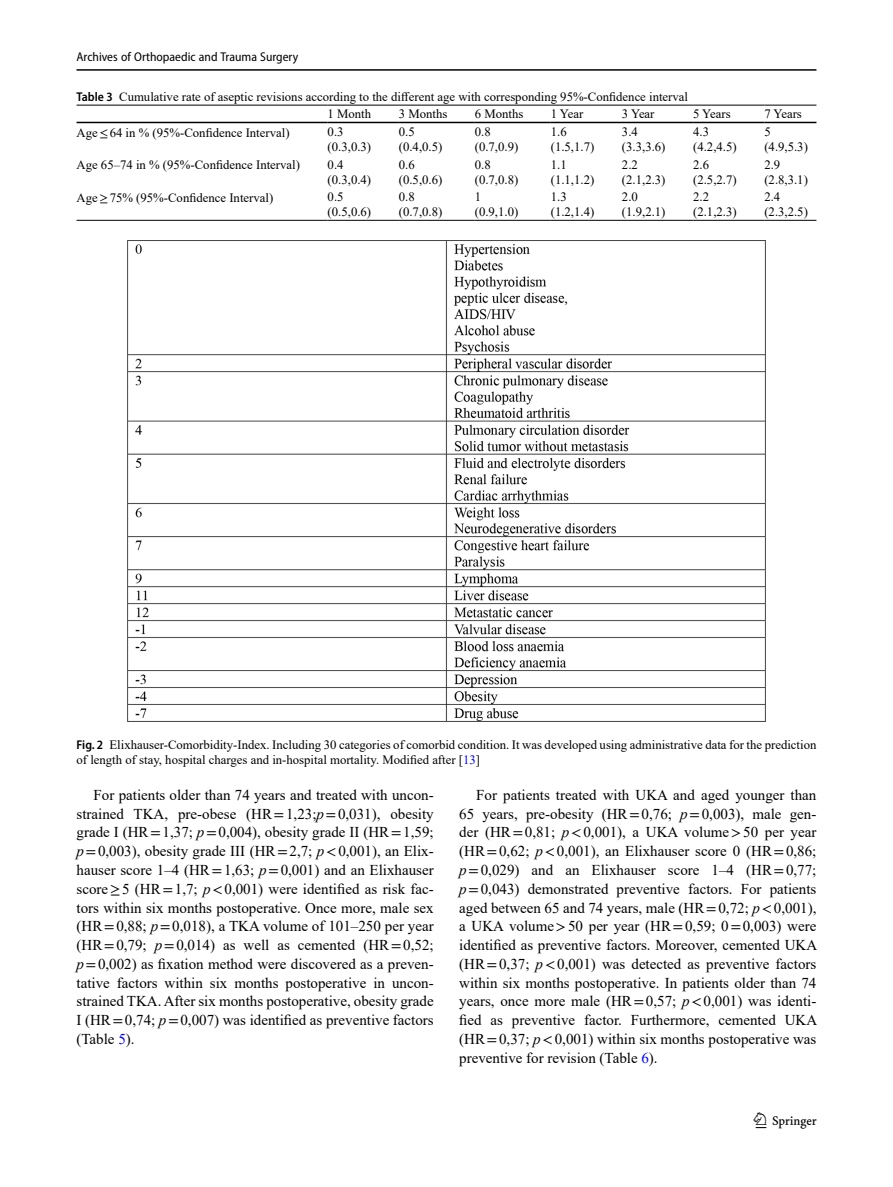
<style>
.page{position:relative;width:893px;height:1187px;background:#fff}
.page>*{position:absolute;margin:0;border:0;box-sizing:border-box;transform-origin:0 0}
.t1{font:22.5px "Springnew";color:#000}
.Body_Text_Indent{font:15px/18.8px "Times New Roman";color:#000;text-align:justify}
.Table_Body{font:12.75px "Times New Roman";color:#000}
.Figure_Caption{font:12.75px/15px "Times New Roman";color:#000}
.Table_Caption{font:12.75px "Times New Roman";color:#000}
.Table_Head{font:12.75px "Times New Roman";color:#000}
.t2{font:semi-condensed 12.75px "Myriad Pro";color:#000}
.s1{font-family:"Myriad Pro";font-weight:600;font-stretch:semi-condensed}
.s2{font-family:"STIX"}
.s3{color:#00f}
.s4{font-style:italic}
</style>
<div class="page">
<hr style="left:77px;top:69px;width:739px;height:2px;background:#000">
<hr style="left:77px;top:122px;width:251px;height:1px;background:#000">
<hr style="left:328px;top:105px;width:71px;height:1px;background:#000">
<hr style="left:328px;top:122px;width:71px;height:1px;background:#000">
<hr style="left:399px;top:105px;width:76px;height:1px;background:#000">
<hr style="left:399px;top:122px;width:76px;height:1px;background:#000">
<hr style="left:475px;top:105px;width:76px;height:1px;background:#000">
<hr style="left:475px;top:122px;width:76px;height:1px;background:#000">
<hr style="left:551px;top:105px;width:71px;height:1px;background:#000">
<hr style="left:551px;top:122px;width:71px;height:1px;background:#000">
<hr style="left:622px;top:105px;width:71px;height:1px;background:#000">
<hr style="left:622px;top:122px;width:71px;height:1px;background:#000">
<hr style="left:693px;top:105px;width:71px;height:1px;background:#000">
<hr style="left:693px;top:122px;width:71px;height:1px;background:#000">
<hr style="left:764px;top:105px;width:52px;height:1px;background:#000">
<hr style="left:764px;top:122px;width:52px;height:1px;background:#000">
<hr style="left:77px;top:220px;width:251px;height:1px;background:#000">
<hr style="left:328px;top:220px;width:71px;height:1px;background:#000">
<hr style="left:399px;top:220px;width:76px;height:1px;background:#000">
<hr style="left:475px;top:220px;width:76px;height:1px;background:#000">
<hr style="left:551px;top:220px;width:71px;height:1px;background:#000">
<hr style="left:622px;top:220px;width:71px;height:1px;background:#000">
<hr style="left:693px;top:220px;width:71px;height:1px;background:#000">
<hr style="left:764px;top:220px;width:52px;height:1px;background:#000">
<hr style="left:77px;top:105px;width:251px;height:1px;background:#000">
<img style="left:127px;top:240px;width:638px;height:481px">
<p class="t2" style="left:77px;top:49px;width:223px">Archives of Orthopaedic and Trauma Surgery</p>
<p class="Table_Caption" style="left:77px;top:88px;width:613px"><span class="s1">Table 3</span> Cumulative rate of aseptic revisions according to the different age with corresponding 95%-Confidence interval</p>
<p class="Table_Head" style="left:328px;top:105px;width:45px">1 Month</p>
<p class="Table_Head" style="left:399px;top:105px;width:50px">3 Months</p>
<p class="Table_Head" style="left:475px;top:105px;width:50px">6 Months</p>
<p class="Table_Head" style="left:551px;top:105px;width:34px">1 Year</p>
<p class="Table_Head" style="left:622px;top:105px;width:34px">3 Year</p>
<p class="Table_Head" style="left:693px;top:105px;width:39px">5 Years</p>
<p class="Table_Head" style="left:764px;top:105px;width:39px">7 Years</p>
<p class="Table_Body" style="left:77px;top:124px;width:215px">Age<span class="s2">≤</span>64 in % (95%-Confidence Interval)</p>
<p class="Table_Body" style="left:328px;top:123px;width:17px">0.3</p>
<p class="Table_Body" style="left:328px;top:138px;width:45px">(0.3,0.3)</p>
<p class="Table_Body" style="left:399px;top:123px;width:17px">0.5</p>
<p class="Table_Body" style="left:399px;top:138px;width:45px">(0.4,0.5)</p>
<p class="Table_Body" style="left:475px;top:123px;width:17px">0.8</p>
<p class="Table_Body" style="left:475px;top:138px;width:45px">(0.7,0.9)</p>
<p class="Table_Body" style="left:551px;top:123px;width:17px">1.6</p>
<p class="Table_Body" style="left:551px;top:138px;width:45px">(1.5,1.7)</p>
<p class="Table_Body" style="left:622px;top:123px;width:17px">3.4</p>
<p class="Table_Body" style="left:622px;top:138px;width:45px">(3.3,3.6)</p>
<p class="Table_Body" style="left:693px;top:123px;width:17px">4.3</p>
<p class="Table_Body" style="left:693px;top:138px;width:45px">(4.2,4.5)</p>
<p class="Table_Body" style="left:764px;top:123px;width:8px">5</p>
<p class="Table_Body" style="left:764px;top:138px;width:45px">(4.9,5.3)</p>
<p class="Table_Body" style="left:77px;top:155px;width:225px">Age 65–74 in % (95%-Confidence Interval)</p>
<p class="Table_Body" style="left:328px;top:155px;width:17px">0.4</p>
<p class="Table_Body" style="left:328px;top:170px;width:45px">(0.3,0.4)</p>
<p class="Table_Body" style="left:77px;top:188px;width:198px">Age<span class="s2">≥</span>75% (95%-Confidence Interval)</p>
<p class="Table_Body" style="left:328px;top:188px;width:17px">0.5</p>
<p class="Table_Body" style="left:328px;top:203px;width:45px">(0.5,0.6)</p>
<p class="Table_Body" style="left:399px;top:155px;width:17px">0.6</p>
<p class="Table_Body" style="left:399px;top:170px;width:45px">(0.5,0.6)</p>
<p class="Table_Body" style="left:399px;top:188px;width:17px">0.8</p>
<p class="Table_Body" style="left:399px;top:203px;width:45px">(0.7,0.8)</p>
<p class="Table_Body" style="left:475px;top:155px;width:17px">0.8</p>
<p class="Table_Body" style="left:475px;top:170px;width:45px">(0.7,0.8)</p>
<p class="Table_Body" style="left:475px;top:188px;width:8px">1</p>
<p class="Table_Body" style="left:475px;top:203px;width:45px">(0.9,1.0)</p>
<p class="Table_Body" style="left:551px;top:155px;width:17px">1.1</p>
<p class="Table_Body" style="left:551px;top:170px;width:45px">(1.1,1.2)</p>
<p class="Table_Body" style="left:551px;top:188px;width:17px">1.3</p>
<p class="Table_Body" style="left:551px;top:203px;width:45px">(1.2,1.4)</p>
<p class="Table_Body" style="left:622px;top:155px;width:17px">2.2</p>
<p class="Table_Body" style="left:622px;top:170px;width:45px">(2.1,2.3)</p>
<p class="Table_Body" style="left:622px;top:188px;width:17px">2.0</p>
<p class="Table_Body" style="left:622px;top:203px;width:45px">(1.9,2.1)</p>
<p class="Table_Body" style="left:693px;top:155px;width:17px">2.6</p>
<p class="Table_Body" style="left:693px;top:170px;width:45px">(2.5,2.7)</p>
<p class="Table_Body" style="left:693px;top:188px;width:17px">2.2</p>
<p class="Table_Body" style="left:693px;top:203px;width:45px">(2.1,2.3)</p>
<p class="Table_Body" style="left:764px;top:155px;width:17px">2.9</p>
<p class="Table_Body" style="left:764px;top:170px;width:45px">(2.8,3.1)</p>
<p class="Table_Body" style="left:764px;top:188px;width:17px">2.4</p>
<p class="Table_Body" style="left:764px;top:203px;width:45px">(2.3,2.5)</p>
<p class="Figure_Caption" style="left:77px;top:736px;width:741px"><span class="s1">Fig. 2</span> Elixhauser-Comorbidity-Index. Including 30 categories of comorbid condition. It was developed using administrative data for the prediction of length of stay, hospital charges and in-hospital mortality. Modified after [<span class="s3">13</span>]</p>
<p class="Body_Text_Indent" style="left:77px;top:785px;width:359px;text-indent:17px">For patients older than 74 years and treated with uncon&shy;strained TKA, pre-obese (HR<span class="s2">=</span>1,23;<span class="s4">p</span><span class="s2">=</span>0,031), obesity grade I (HR<span class="s2">=</span>1,37; <span class="s4">p</span><span class="s2">=</span>0,004), obesity grade II (HR<span class="s2">=</span>1,59; <span class="s4">p</span><span class="s2">=</span>0,003), obesity grade III (HR<span class="s2">=</span>2,7; <span class="s4">p</span><span class="s2">&lt;</span>0,001), an Elix&shy;hauser score 1–4 (HR<span class="s2">=</span>1,63; <span class="s4">p</span><span class="s2">=</span>0,001) and an Elixhauser score<span class="s2">≥</span>5 (HR<span class="s2">=</span>1,7; <span class="s4">p</span><span class="s2">&lt;</span>0,001) were identified as risk fac&shy;tors within six months postoperative. Once more, male sex (HR<span class="s2">=</span>0,88; <span class="s4">p</span><span class="s2">=</span>0,018), a TKA volume of 101–250 per year (HR<span class="s2">=</span>0,79; <span class="s4">p</span><span class="s2">=</span>0,014) as well as cemented (HR<span class="s2">=</span>0,52; <span class="s4">p</span><span class="s2">=</span>0,002) as fixation method were discovered as a preven&shy;tative factors within six months postoperative in uncon&shy;strained TKA. After six months postoperative, obesity grade I (HR<span class="s2">=</span>0,74; <span class="s4">p</span><span class="s2">=</span>0,007) was identified as preventive factors (Table <span class="s3">5</span>).</p>
<p class="Body_Text_Indent" style="left:459px;top:785px;width:359px;text-indent:17px">For patients treated with UKA and aged younger than 65 years, pre-obesity (HR<span class="s2">=</span>0,76; <span class="s4">p</span><span class="s2">=</span>0,003), male gen&shy;der (HR<span class="s2">=</span>0,81; <span class="s4">p</span><span class="s2">&lt;</span>0,001), a UKA volume<span class="s2">&gt;</span>50 per year (HR<span class="s2">=</span>0,62; <span class="s4">p</span><span class="s2">&lt;</span>0,001), an Elixhauser score 0 (HR<span class="s2">=</span>0,86; <span class="s4">p</span><span class="s2">=</span>0,029) and an Elixhauser score 1–4 (HR<span class="s2">=</span>0,77; <span class="s4">p</span><span class="s2">=</span>0,043) demonstrated preventive factors. For patients aged between 65 and 74 years, male (HR<span class="s2">=</span>0,72; <span class="s4">p</span><span class="s2">&lt;</span>0,001), a UKA volume<span class="s2">&gt;</span>50 per year (HR<span class="s2">=</span>0,59; 0<span class="s2">=</span>0,003) were identified as preventive factors. Moreover, cemented UKA (HR<span class="s2">=</span>0,37; <span class="s4">p</span><span class="s2">&lt;</span>0,001) was detected as preventive factors within six months postoperative. In patients older than 74 years, once more male (HR<span class="s2">=</span>0,57; <span class="s4">p</span><span class="s2">&lt;</span>0,001) was identi&shy;fied as preventive factor. Furthermore, cemented UKA (HR<span class="s2">=</span>0,37; <span class="s4">p</span><span class="s2">&lt;</span>0,001) within six months postoperative was preventive for revision (Table <span class="s3">6</span>).</p>
<h1 class="t1" style="left:756px;top:1107px;width:63px">1 3</h1>
</div>
